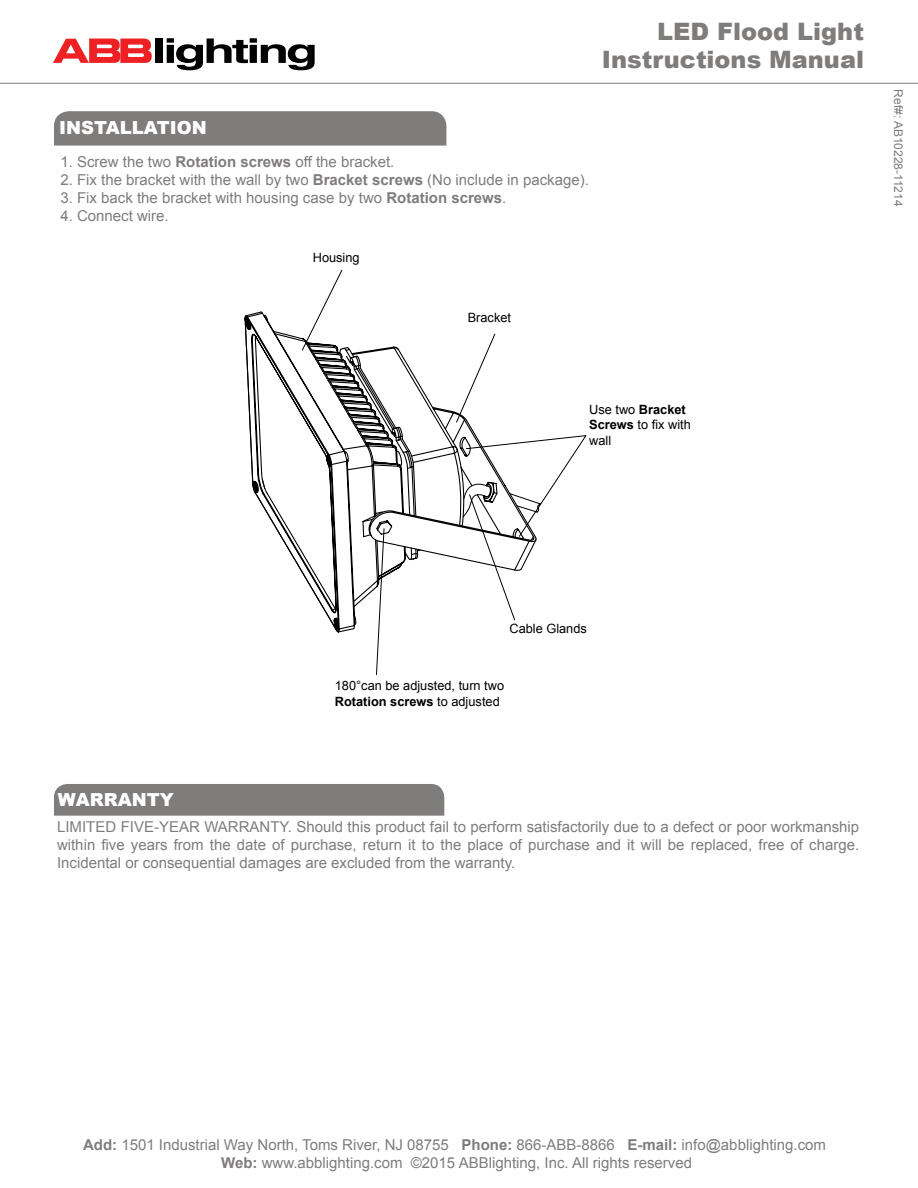
<style>
.page{position:relative;width:918px;height:1188px;background:#fff}
.page>*{position:absolute;margin:0;border:0;box-sizing:border-box;transform-origin:0 0}
.t1{font:900 24px/28.8px "Arial";color:#7f7c7c;text-align:right}
.t2{font:900 18px "Arial";color:#fff}
.t3{font:15px/18px "Arial";color:#7f7c7c;text-align:center}
.t4{font:12.75px/15.3px "Arial";color:#000}
.t5{font:12px "Arial";color:#7f7c7c}
.s1{font-weight:700}
</style>
<div class="page">
<div style="left:54px;top:111px;width:392px;height:35px;background:#7f7c7c"></div>
<hr style="left:0;top:83px;width:918px;height:1px;background:#7f7c7c">
<svg style="left:53px;top:39px;width:99px;height:24px"></svg>
<div style="left:155px;top:38px;width:8px;height:25px;background:#000101"></div>
<svg style="left:167px;top:38px;width:148px;height:32px"></svg>
<div style="left:54px;top:784px;width:390px;height:32px;background:#7f7c7c"></div>
<svg style="left:244px;top:311px;width:58px;height:262px"></svg>
<svg style="left:302px;top:270px;width:285px;height:405px"></svg>
<h1 class="t1" style="left:602px;top:16px;width:264px">LED Flood Light<br>Instructions Manual</h1>
<p class="t2" style="left:59px;top:114px;width:149px">INSTALLATION</p>
<p class="t3" style="left:60px;top:153px;width:336px">1. Screw the two <span class="s1">Rotation screws</span> off the bracket.</p>
<p class="t3" style="left:60px;top:171px;width:530px">2. Fix the bracket with the wall by two <span class="s1">Bracket screws</span> (No include in package).</p>
<p class="t3" style="left:60px;top:189px;width:448px">3. Fix back the bracket with housing case by two <span class="s1">Rotation screws</span>.</p>
<p class="t3" style="left:60px;top:207px;width:110px">4. Connect wire.</p>
<p class="t4" style="left:313px;top:250px;width:48px">Housing</p>
<p class="t4" style="left:468px;top:310px;width:45px">Bracket</p>
<p class="t5" style="left:906px;top:89px;width:119px;rotate:90deg">Ref#: AB10228-11214</p>
<p class="t4" style="left:589px;top:402px;width:103px">Use two <span class="s1">Bracket<br>Screws</span> to fix with wall</p>
<p class="t4" style="left:509px;top:621px;width:79px">Cable Glands</p>
<p class="t4" style="left:335px;top:679px;width:171px">180°can be adjusted, turn two<br><span class="s1">Rotation screws</span> to adjusted</p>
<p class="t2" style="left:58px;top:786px;width:118px">WARRANTY</p>
<p class="t3" style="left:57px;top:818px;width:804px;text-align:justify">LIMITED FIVE-YEAR WARRANTY. Should this product fail to perform satisfactorily due to a defect or poor workmanship within five years from the date of purchase, return it to the place of purchase and it will be replaced, free of charge.<br>Incidental or consequential damages are excluded from the warranty.</p>
<p class="t3" style="left:83px;top:1136px;width:745px"><span class="s1">Add:</span> 1501 Industrial Way North, Toms River, NJ 08755 <span class="s1">Phone:</span> 866-ABB-8866 <span class="s1">E-mail:</span> info@abblighting.com<br><span class="s1">Web:</span> www.abblighting.com ©2015 ABBlighting, Inc. All rights reserved</p>
</div>
